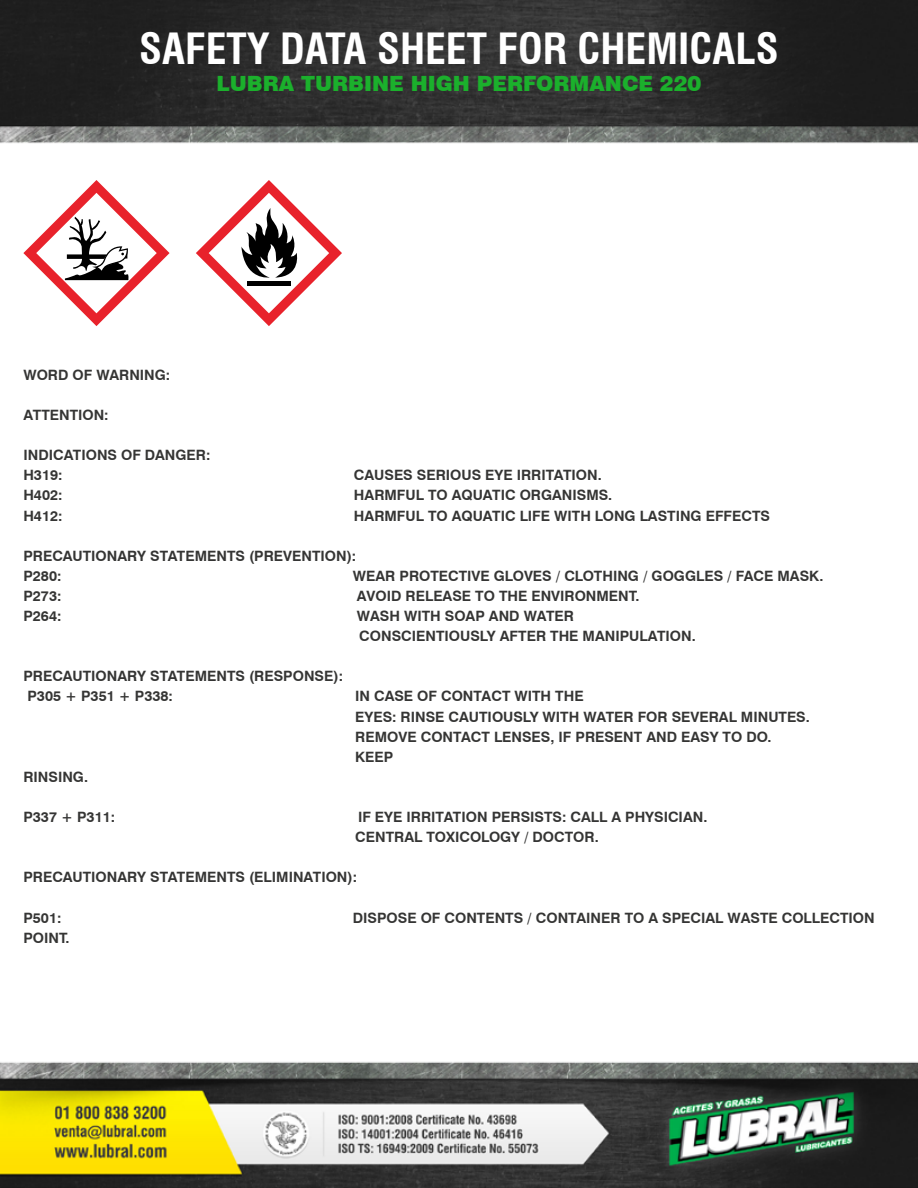
<style>
.page{position:relative;width:918px;height:1188px;background:#fff}
.page>*{position:absolute;margin:0;border:0;box-sizing:border-box;transform-origin:0 0}
.t1{font:700 condensed 42px "Swiss 721 BT";color:#fff}
.t2{font:900 21px "Swiss 721 BT";color:#1bb02c}
.t3{font:700 14.25px/20.1px "Swiss 721 BT";color:#353534}
</style>
<div class="page">
<img style="left:0;top:0;width:918px;height:1188px">
<svg style="left:196px;top:180px;width:146px;height:146px"></svg>
<svg style="left:23px;top:180px;width:147px;height:146px"></svg>
<h1 class="t1" style="left:139px;top:24px;width:641px">SAFETY DATA SHEET FOR CHEMICALS</h1>
<h2 class="t2" style="left:217px;top:71px;width:486px">LUBRA TURBINE HIGH PERFORMANCE 220</h2>
<p class="t3" style="left:23px;top:365px;width:148px">WORD OF WARNING:</p>
<p class="t3" style="left:23px;top:405px;width:87px">ATTENTION:</p>
<p class="t3" style="left:23px;top:445px;width:189px">INDICATIONS OF DANGER:<br>H319:</p>
<p class="t3" style="left:354px;top:465px;width:249px">CAUSES SERIOUS EYE IRRITATION.</p>
<p class="t3" style="left:23px;top:485px;width:41px">H402:</p>
<p class="t3" style="left:354px;top:485px;width:260px">HARMFUL TO AQUATIC ORGANISMS.</p>
<p class="t3" style="left:23px;top:505px;width:41px">H412:</p>
<p class="t3" style="left:354px;top:505px;width:417px">HARMFUL TO AQUATIC LIFE WITH LONG LASTING EFFECTS</p>
<p class="t3" style="left:23px;top:546px;width:334px">PRECAUTIONARY STATEMENTS (PREVENTION):<br>P280:</p>
<p class="t3" style="left:353px;top:566px;width:472px">WEAR PROTECTIVE GLOVES / CLOTHING / GOGGLES / FACE MASK.</p>
<p class="t3" style="left:23px;top:586px;width:40px">P273:</p>
<p class="t3" style="left:357px;top:586px;width:284px">AVOID RELEASE TO THE ENVIRONMENT.</p>
<p class="t3" style="left:23px;top:606px;width:40px">P264:</p>
<p class="t3" style="left:357px;top:606px;width:340px">WASH WITH SOAP AND WATER<br>CONSCIENTIOUSLY AFTER THE MANIPULATION.</p>
<p class="t3" style="left:23px;top:666px;width:321px">PRECAUTIONARY STATEMENTS (RESPONSE):<br>P305 + P351 + P338:</p>
<p class="t3" style="left:355px;top:686px;width:456px">IN CASE OF CONTACT WITH THE<br>EYES: RINSE CAUTIOUSLY WITH WATER FOR SEVERAL MINUTES.<br>REMOVE CONTACT LENSES, IF PRESENT AND EASY TO DO.<br>KEEP</p>
<p class="t3" style="left:23px;top:767px;width:66px">RINSING.</p>
<p class="t3" style="left:23px;top:807px;width:93px">P337 + P311:</p>
<p class="t3" style="left:355px;top:807px;width:354px">IF EYE IRRITATION PERSISTS: CALL A PHYSICIAN.<br>CENTRAL TOXICOLOGY / DOCTOR.</p>
<p class="t3" style="left:23px;top:867px;width:335px">PRECAUTIONARY STATEMENTS (ELIMINATION):</p>
<p class="t3" style="left:23px;top:907px;width:40px">P501:</p>
<p class="t3" style="left:353px;top:907px;width:523px">DISPOSE OF CONTENTS / CONTAINER TO A SPECIAL WASTE COLLECTION</p>
<p class="t3" style="left:23px;top:927px;width:48px">POINT.</p>
</div>
